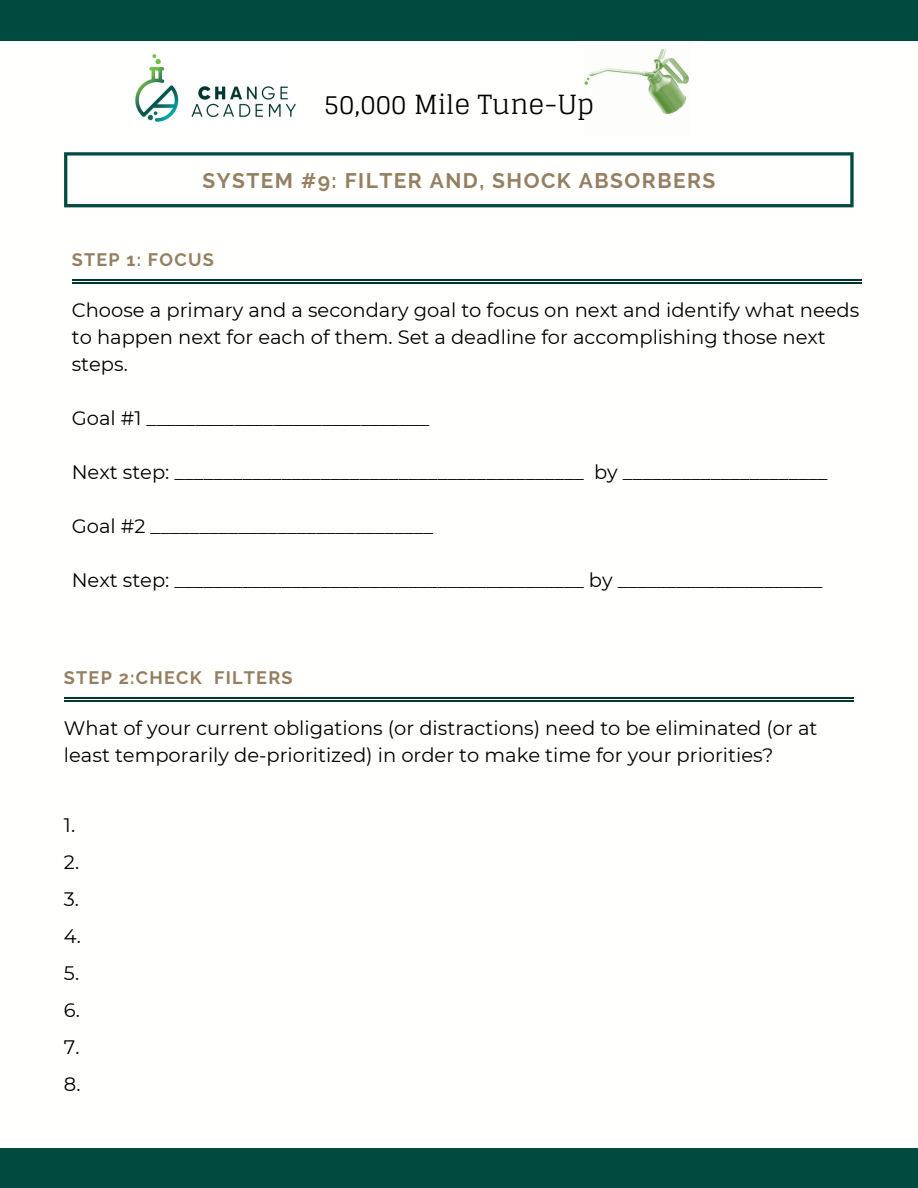
<style>
.page{position:relative;width:918px;height:1188px;background:#fff}
.page>*{position:absolute;margin:0;border:0;box-sizing:border-box;transform-origin:0 0}
.t1{font:26.4px "Glegoo";color:#000}
.t2{font:700 21px "Raleway";letter-spacing:.07em;color:#957f62}
.t3{font:19.5px/27px "Montserrat";color:#000}
.t4{font:700 18px "Raleway";letter-spacing:.07em;color:#957f62}
</style>
<div class="page">
<img style="left:581px;top:40px;width:116px;height:75px">
<div style="left:0;top:0;width:918px;height:40px;background:#004a3f"></div>
<img style="left:135px;top:54px;width:161px;height:68px">
<div style="left:0;top:1148px;width:918px;height:40px;background:#004a3f"></div>
<svg style="left:64px;top:152px;width:790px;height:55px"></svg>
<hr style="left:72px;top:280px;width:790px;height:1px;background:#00382e">
<hr style="left:72px;top:283px;width:790px;height:1px;background:#00382e">
<hr style="left:64px;top:697px;width:790px;height:1px;background:#00382e">
<hr style="left:64px;top:700px;width:790px;height:1px;background:#00382e">
<p class="t1" style="left:324px;top:89px;width:272px">50,000 Mile Tune-Up</p>
<p class="t2" style="left:202px;top:168px;width:515px">SYSTEM #9: FILTER AND, SHOCK ABSORBERS</p>
<p class="t4" style="left:72px;top:249px;width:144px">STEP 1: FOCUS</p>
<p class="t3" style="left:72px;top:297px;width:789px">Choose a primary and a secondary goal to focus on next and identify what needs to happen next for each of them. Set a deadline for accomplishing those next steps.</p>
<p class="t3" style="left:72px;top:405px;width:359px">Goal #1 _____________________________</p>
<p class="t3" style="left:72px;top:459px;width:757px">Next step: __________________________________________ by _____________________</p>
<p class="t3" style="left:72px;top:513px;width:363px">Goal #2 _____________________________</p>
<p class="t3" style="left:72px;top:567px;width:752px">Next step: __________________________________________ by _____________________</p>
<p class="t4" style="left:64px;top:667px;width:230px">STEP 2:CHECK FILTERS</p>
<p class="t3" style="left:64px;top:714px;width:755px">What of your current obligations (or distractions) need to be eliminated (or at least temporarily de-prioritized) in order to make time for your priorities?</p>
<p class="t3" style="left:64px;top:811px;width:13px">1.</p>
<p class="t3" style="left:64px;top:848px;width:17px">2.</p>
<p class="t3" style="left:64px;top:885px;width:17px">3.</p>
<p class="t3" style="left:64px;top:923px;width:19px">4.</p>
<p class="t3" style="left:64px;top:960px;width:17px">5.</p>
<p class="t3" style="left:64px;top:997px;width:18px">6.</p>
<p class="t3" style="left:64px;top:1034px;width:17px">7.</p>
<p class="t3" style="left:64px;top:1071px;width:18px">8.</p>
</div>
